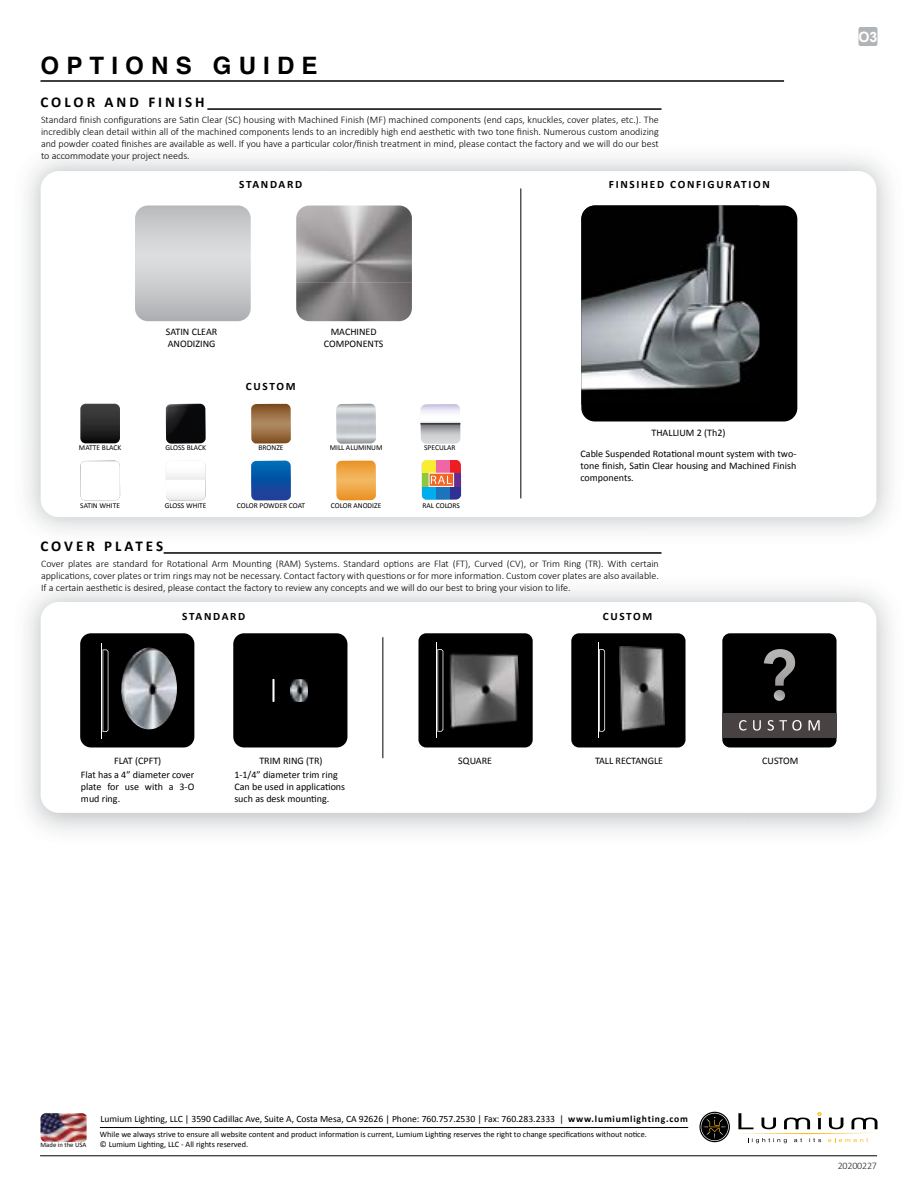
<style>
.page{position:relative;width:918px;height:1188px;background:#fff}
.page>*{position:absolute;margin:0;border:0;box-sizing:border-box;transform-origin:0 0}
.t1{font:700 24px "Helvetica";letter-spacing:.3em;color:#000}
.t2{font:700 15px "Calibri";letter-spacing:.2em;color:#000}
.t3{font:700 14.25px "Arial";color:#fff}
.t4{font:700 11.25px "Calibri";letter-spacing:.15em;color:#000}
.t5{font:300 10.05px/12px "Calibri";color:#000;text-align:justify}
.t6{font:10.05px/12px "Calibri";color:#000}
.t7{font:300 10.05px "Calibri";letter-spacing:-.02em;color:#231f20}
.t8{font:9.6px "Calibri";color:#000}
.t9{font:8.25px/9.9px "Calibri";color:#000}
.t10{font:7.5px "Calibri";color:#000}
.t11{font:6.75px "Calibri";color:#000}
.s1{font-weight:700}
</style>
<div class="page">
<img style="left:27px;top:589px;width:864px;height:243px">
<div style="left:41px;top:602px;width:835px;height:211px;background:#fff;border-radius:18px"></div>
<img style="left:27px;top:157px;width:863px;height:374px">
<div style="left:41px;top:171px;width:835px;height:346px;background:#fff;border-radius:18px"></div>
<img style="left:296px;top:205px;width:116px;height:116px">
<svg style="left:135px;top:205px;width:116px;height:116px;background:#cacbcd"></svg>
<img style="left:421px;top:464px;width:1px;height:32px">
<div style="left:450px;top:473px;width:11px;height:14px;background:#662d91"></div>
<svg style="left:422px;top:460px;width:38px;height:40px;background:#a18784"></svg>
<img style="left:340px;top:460px;width:33px;height:1px">
<svg style="left:336px;top:461px;width:40px;height:39px;background:#efa849"></svg>
<img style="left:337px;top:461px;width:19px;height:3px">
<svg style="left:251px;top:461px;width:40px;height:39px;background:#1055a7"></svg>
<svg style="left:166px;top:461px;width:40px;height:40px"></svg>
<svg style="left:80px;top:461px;width:40px;height:40px"></svg>
<img style="left:82px;top:404px;width:38px;height:39px">
<img style="left:80px;top:404px;width:6px;height:38px">
<svg style="left:251px;top:404px;width:40px;height:40px;background:#9b7248"></svg>
<img style="left:166px;top:404px;width:40px;height:40px">
<img style="left:336px;top:404px;width:40px;height:40px">
<hr style="left:207px;top:108px;width:455px;height:2px;background:#000">
<hr style="left:164px;top:552px;width:498px;height:2px;background:#000">
<svg style="left:421px;top:404px;width:39px;height:40px"></svg>
<hr style="left:420px;top:423px;width:40px;height:1px;background:#000">
<div style="left:581px;top:205px;width:216px;height:216px;background:#000;border-radius:14px"></div>
<img style="left:581px;top:205px;width:178px;height:200px">
<hr style="left:520px;top:188px;width:1px;height:310px;background:#000">
<hr style="left:382px;top:637px;width:1px;height:121px;background:#000">
<div style="left:233px;top:633px;width:114px;height:114px;background:#000;border-radius:11px"></div>
<img style="left:291px;top:679px;width:17px;height:22px">
<svg style="left:272px;top:679px;width:3px;height:23px"></svg>
<svg style="left:80px;top:633px;width:114px;height:114px;background:#2e2f31"></svg>
<svg style="left:103px;top:649px;width:5px;height:83px"></svg>
<hr style="left:102px;top:643px;width:1px;height:95px;background:#fff">
<div style="left:418px;top:633px;width:115px;height:114px;background:#000;border-radius:8px"></div>
<img style="left:449px;top:653px;width:70px;height:76px">
<svg style="left:437px;top:649px;width:6px;height:83px"></svg>
<hr style="left:436px;top:643px;width:1px;height:95px;background:#fff">
<div style="left:722px;top:633px;width:115px;height:114px;background:#000;border-radius:8px"></div>
<img style="left:764px;top:649px;width:31px;height:52px">
<div style="left:722px;top:713px;width:114px;height:25px;background:#484342"></div>
<svg style="left:739px;top:720px;width:7px;height:11px"></svg>
<svg style="left:753px;top:720px;width:8px;height:11px"></svg>
<svg style="left:768px;top:720px;width:34px;height:11px"></svg>
<svg style="left:809px;top:720px;width:11px;height:11px"></svg>
<div style="left:571px;top:633px;width:115px;height:114px;background:#000;border-radius:8px"></div>
<svg style="left:599px;top:649px;width:6px;height:83px"></svg>
<hr style="left:598px;top:643px;width:1px;height:95px;background:#fff">
<img style="left:620px;top:646px;width:44px;height:85px">
<svg style="left:699px;top:1112px;width:31px;height:30px"></svg>
<svg style="left:701px;top:1113px;width:28px;height:28px"></svg>
<svg style="left:701px;top:1114px;width:27px;height:26px"></svg>
<svg style="left:703px;top:1117px;width:24px;height:22px"></svg>
<svg style="left:738px;top:1112px;width:140px;height:31px"></svg>
<img style="left:41px;top:1113px;width:46px;height:29px">
<hr style="left:100px;top:1127px;width:588px;height:1px;background:#000">
<hr style="left:40px;top:1156px;width:837px;height:1px;background:#000">
<hr style="left:40px;top:80px;width:744px;height:2px;background:#000">
<div style="left:858px;top:27px;width:19px;height:19px;background:#b1b4b6;border-radius:2px"></div>
<h1 class="t1" style="left:40px;top:46px;width:279px">OPTIONS GUIDE</h1>
<h2 class="t2" style="left:40px;top:92px;width:166px">COLOR AND FINISH</h2>
<p class="t5" style="left:41px;top:114px;width:619px">Standard finish configurations are Satin Clear (SC) housing with Machined Finish (MF) machined components (end caps, knuckles, cover plates, etc.). The incredibly clean detail within all of the machined components lends to an incredibly high end aesthetic with two tone finish. Numerous custom anodizing and powder coated finishes are available as well. If you have a particular color/finish treatment in mind, please contact the factory and we will do our best to accommodate your project needs.</p>
<p class="t4" style="left:239px;top:177px;width:65px">STANDARD</p>
<p class="t10" style="left:79px;top:442px;width:44px">MATTE BLACK</p>
<p class="t6" style="left:166px;top:325px;width:53px">SATIN CLEAR<br>ANODIZING</p>
<p class="t4" style="left:246px;top:379px;width:51px">CUSTOM</p>
<p class="t6" style="left:324px;top:325px;width:61px;text-align:center">MACHINED<br>COMPONENTS</p>
<p class="t10" style="left:165px;top:442px;width:42px">GLOSS BLACK</p>
<p class="t10" style="left:258px;top:442px;width:27px">BRONZE</p>
<p class="t10" style="left:330px;top:442px;width:54px">MILL ALUMINUM</p>
<p class="t10" style="left:424px;top:442px;width:33px">SPECULAR</p>
<p class="t10" style="left:80px;top:500px;width:41px">SATIN WHITE</p>
<p class="t10" style="left:165px;top:500px;width:43px">GLOSS WHITE</p>
<p class="t10" style="left:237px;top:500px;width:70px">COLOR POWDER COAT</p>
<p class="t10" style="left:331px;top:500px;width:52px">COLOR ANODIZE</p>
<p class="t10" style="left:423px;top:500px;width:39px">RAL COLORS</p>
<h2 class="t2" style="left:40px;top:536px;width:124px">COVER PLATES</h2>
<p class="t4" style="left:609px;top:177px;width:162px">FINSIHED CONFIGURATION</p>
<p class="t6" style="left:581px;top:422px;width:217px;line-height:21px;text-align:center">THALLIUM 2 (Th2)<br>Cable Suspended Rotational mount system with two-</p>
<p class="t6" style="left:581px;top:459px;width:217px">tone finish, Satin Clear housing and Machined Finish components.</p>
<p class="t5" style="left:41px;top:558px;width:619px">Cover plates are standard for Rotational Arm Mounting (RAM) Systems. Standard options are Flat (FT), Curved (CV), or Trim Ring (TR). With certain applications, cover plates or trim rings may not be necessary. Contact factory with questions or for more information. Custom cover plates are also available.<br>If a certain aesthetic is desired, please contact the factory to review any concepts and we will do our best to bring your vision to life.</p>
<p class="t4" style="left:182px;top:609px;width:65px">STANDARD</p>
<p class="t4" style="left:603px;top:609px;width:51px">CUSTOM</p>
<p class="t6" style="left:81px;top:753px;width:115px;line-height:14.1px;text-align:center">FLAT (CPFT)<br>Flat has a 4” diameter cover</p>
<p class="t6" style="left:81px;top:780px;width:115px">plate for use with a 3-O mud ring.</p>
<p class="t6" style="left:259px;top:754px;width:65px">TRIM RING (TR)</p>
<p class="t6" style="left:458px;top:754px;width:35px">SQUARE</p>
<p class="t6" style="left:595px;top:754px;width:70px">TALL RECTANGLE</p>
<p class="t6" style="left:762px;top:754px;width:38px">CUSTOM</p>
<p class="t6" style="left:234px;top:768px;width:112px">1-1/4” diameter trim ring<br>Can be used in applications such as desk mounting.</p>
<h3 class="t3" style="left:859px;top:27px;width:21px">O3</h3>
<p class="t11" style="left:40px;top:1140px;width:47px">Made in the USA</p>
<p class="t8" style="left:101px;top:1112px;width:589px">Lumium Lighting, LLC | 3590 Cadillac Ave, Suite A, Costa Mesa, CA 92626 | Phone: 760.757.2530 | Fax: 760.283.2333 | <span class="s1">www.lumiumlighting.com</span></p>
<p class="t9" style="left:100px;top:1129px;width:549px">While we always strive to ensure all website content and product information is current, Lumium Lighting reserves the right to change specifications without notice. © Lumium Lighting, LLC - All rights reserved.</p>
<p class="t7" style="left:838px;top:1159px;width:41px">20200227</p>
</div>
